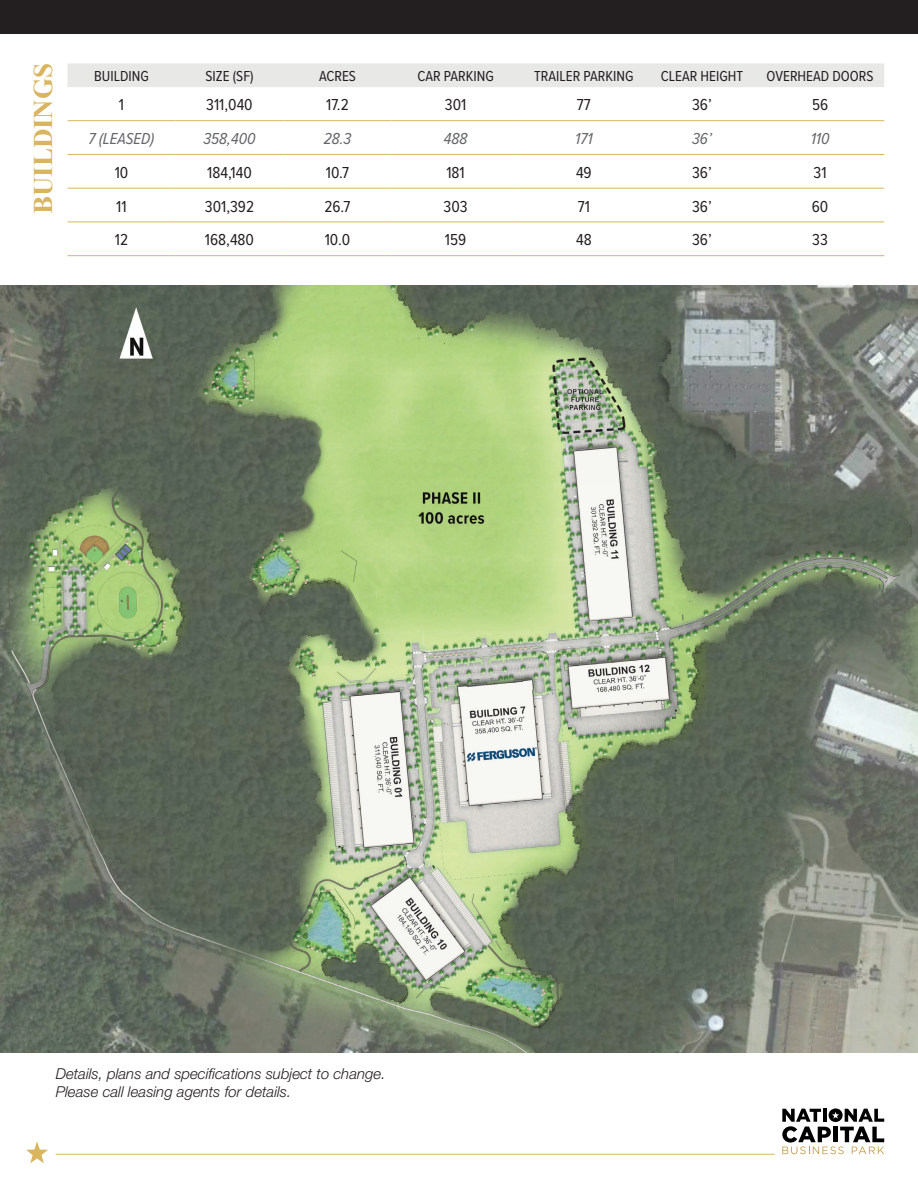
<style>
.page{position:relative;width:918px;height:1188px;background:#fff}
.page>*{position:absolute;margin:0;border:0;box-sizing:border-box;transform-origin:0 0}
.t1{font:700 27px "Times New Roman";letter-spacing:-.005em;color:#dab55f}
.t2{font:16.5px "Proxima Nova Cond";color:#231f20}
.t3{font:italic 16.5px "Proxima Nova Cond";color:#63656a}
.t4{font:italic 300 15px "Helvetica Neue LT Std";color:#231f20}
.t5{font:15px "Proxima Nova Cond";color:#231f20}
</style>
<div class="page">
<svg style="left:782px;top:1108px;width:102px;height:46px"></svg>
<svg style="left:26px;top:1141px;width:22px;height:22px"></svg>
<hr style="left:56px;top:1154px;width:719px;height:1px;background:#dab55f">
<img style="left:0;top:286px;width:918px;height:767px">
<div style="left:68px;top:63px;width:816px;height:24px;background:#e8e8e7"></div>
<svg style="left:68px;top:121px;width:816px;height:101px"></svg>
<hr style="left:68px;top:120px;width:108px;height:1px;background:#dab55f">
<hr style="left:176px;top:120px;width:108px;height:1px;background:#dab55f">
<hr style="left:284px;top:120px;width:108px;height:1px;background:#dab55f">
<hr style="left:392px;top:120px;width:128px;height:1px;background:#dab55f">
<hr style="left:520px;top:120px;width:128px;height:1px;background:#dab55f">
<hr style="left:648px;top:120px;width:108px;height:1px;background:#dab55f">
<hr style="left:756px;top:120px;width:128px;height:1px;background:#dab55f">
<hr style="left:68px;top:154px;width:108px;height:1px;background:#dab55f">
<hr style="left:176px;top:154px;width:108px;height:1px;background:#dab55f">
<hr style="left:284px;top:154px;width:108px;height:1px;background:#dab55f">
<hr style="left:392px;top:154px;width:128px;height:1px;background:#dab55f">
<hr style="left:520px;top:154px;width:128px;height:1px;background:#dab55f">
<hr style="left:648px;top:154px;width:108px;height:1px;background:#dab55f">
<hr style="left:756px;top:154px;width:128px;height:1px;background:#dab55f">
<hr style="left:68px;top:188px;width:108px;height:1px;background:#dab55f">
<hr style="left:176px;top:188px;width:108px;height:1px;background:#dab55f">
<hr style="left:284px;top:188px;width:108px;height:1px;background:#dab55f">
<hr style="left:392px;top:188px;width:128px;height:1px;background:#dab55f">
<hr style="left:520px;top:188px;width:128px;height:1px;background:#dab55f">
<hr style="left:648px;top:188px;width:108px;height:1px;background:#dab55f">
<hr style="left:756px;top:188px;width:128px;height:1px;background:#dab55f">
<hr style="left:68px;top:222px;width:108px;height:1px;background:#dab55f">
<hr style="left:176px;top:222px;width:108px;height:1px;background:#dab55f">
<hr style="left:284px;top:222px;width:108px;height:1px;background:#dab55f">
<hr style="left:392px;top:222px;width:128px;height:1px;background:#dab55f">
<hr style="left:520px;top:222px;width:128px;height:1px;background:#dab55f">
<hr style="left:648px;top:222px;width:108px;height:1px;background:#dab55f">
<hr style="left:756px;top:222px;width:128px;height:1px;background:#dab55f">
<hr style="left:68px;top:255px;width:108px;height:1px;background:#dab55f">
<hr style="left:176px;top:255px;width:108px;height:1px;background:#dab55f">
<hr style="left:284px;top:255px;width:108px;height:1px;background:#dab55f">
<hr style="left:392px;top:255px;width:128px;height:1px;background:#dab55f">
<hr style="left:520px;top:255px;width:128px;height:1px;background:#dab55f">
<hr style="left:648px;top:255px;width:108px;height:1px;background:#dab55f">
<hr style="left:756px;top:255px;width:128px;height:1px;background:#dab55f">
<div style="left:0;top:0;width:918px;height:34px;background:#231f20"></div>
<p class="t1" style="left:24px;top:214px;width:152px;rotate:-90deg">BUILDINGS</p>
<p class="t5" style="left:94px;top:65px;width:56px">BUILDING</p>
<p class="t5" style="left:205px;top:65px;width:50px">SIZE (SF)</p>
<p class="t5" style="left:319px;top:65px;width:38px">ACRES</p>
<p class="t5" style="left:417px;top:65px;width:78px">CAR PARKING</p>
<p class="t5" style="left:534px;top:65px;width:101px">TRAILER PARKING</p>
<p class="t5" style="left:661px;top:65px;width:84px">CLEAR HEIGHT</p>
<p class="t5" style="left:767px;top:65px;width:109px">OVERHEAD DOORS</p>
<p class="t2" style="left:119px;top:93px;width:7px">1</p>
<p class="t2" style="left:206px;top:93px;width:48px">311,040</p>
<p class="t2" style="left:326px;top:93px;width:24px">17.2</p>
<p class="t2" style="left:445px;top:93px;width:23px">301</p>
<p class="t2" style="left:577px;top:93px;width:15px">77</p>
<p class="t2" style="left:692px;top:93px;width:21px">36’</p>
<p class="t2" style="left:812px;top:93px;width:18px">56</p>
<p class="t3" style="left:89px;top:126px;width:67px">7 (LEASED)</p>
<p class="t3" style="left:203px;top:126px;width:54px">358,400</p>
<p class="t3" style="left:324px;top:126px;width:29px">28.3</p>
<p class="t3" style="left:444px;top:126px;width:25px">488</p>
<p class="t3" style="left:575px;top:126px;width:19px">171</p>
<p class="t3" style="left:692px;top:126px;width:21px">36’</p>
<p class="t3" style="left:811px;top:126px;width:20px">110</p>
<p class="t2" style="left:115px;top:160px;width:15px">10</p>
<p class="t2" style="left:207px;top:160px;width:46px">184,140</p>
<p class="t2" style="left:326px;top:160px;width:25px">10.7</p>
<p class="t2" style="left:446px;top:160px;width:20px">181</p>
<p class="t2" style="left:576px;top:160px;width:17px">49</p>
<p class="t2" style="left:692px;top:160px;width:21px">36’</p>
<p class="t2" style="left:814px;top:160px;width:15px">31</p>
<p class="t2" style="left:116px;top:194px;width:12px">11</p>
<p class="t2" style="left:205px;top:194px;width:51px">301,392</p>
<p class="t2" style="left:324px;top:194px;width:28px">26.7</p>
<p class="t2" style="left:444px;top:194px;width:26px">303</p>
<p class="t2" style="left:578px;top:194px;width:14px">71</p>
<p class="t2" style="left:692px;top:194px;width:21px">36’</p>
<p class="t2" style="left:812px;top:194px;width:18px">60</p>
<p class="t2" style="left:115px;top:228px;width:15px">12</p>
<p class="t2" style="left:205px;top:228px;width:51px">168,480</p>
<p class="t2" style="left:325px;top:228px;width:27px">10.0</p>
<p class="t2" style="left:445px;top:228px;width:23px">159</p>
<p class="t2" style="left:576px;top:228px;width:17px">48</p>
<p class="t2" style="left:692px;top:228px;width:21px">36’</p>
<p class="t2" style="left:812px;top:228px;width:17px">33</p>
<p class="t4" style="left:56px;top:1065px;width:331px">Details, plans and specifications subject to change.</p>
<p class="t4" style="left:56px;top:1083px;width:237px">Please call leasing agents for details.</p>
</div>
